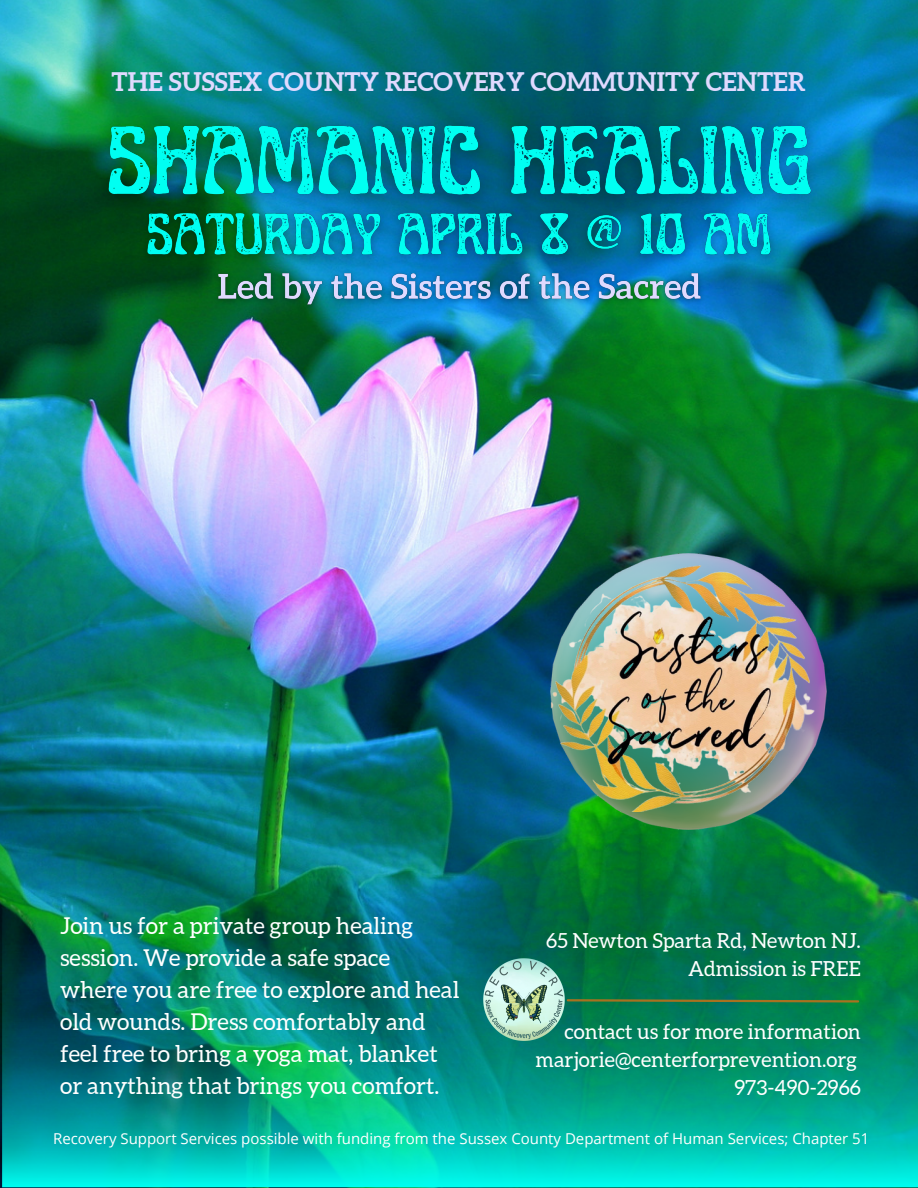
<style>
.page{position:relative;width:918px;height:1188px;background:#fff}
.page>*{position:absolute;margin:0;border:0;box-sizing:border-box;transform-origin:0 0}
.t1{font:700 25.65px "Aleo";color:#e0daff}
.t2{font:23.25px/32px "Aleo";color:#fff}
.t3{font:20.7px/28.2px "Aleo";color:#fff;text-align:right}
.t4{font:15px "Open Sans";color:#fff}
</style>
<div class="page">
<img style="left:0;top:0;width:918px;height:1188px">
<img style="left:542px;top:554px;width:293px;height:130px">
<img style="left:2px;top:684px;width:916px;height:503px">
<img style="left:82px;top:101px;width:754px;height:141px">
<img style="left:132px;top:198px;width:655px;height:85px">
<img style="left:208px;top:259px;width:502px;height:59px">
<p class="t1" style="left:112px;top:67px;width:695px">THE SUSSEX COUNTY RECOVERY COMMUNITY CENTER</p>
<p class="t2" style="left:60px;top:910px;width:401px">Join us for a private group healing session. We provide a safe space where you are free to explore and heal old wounds. Dress comfortably and feel free to bring a yoga mat, blanket or anything that brings you comfort.</p>
<p class="t4" style="left:53px;top:1128px;width:818px">Recovery Support Services possible with funding from the Sussex County Department of Human Services; Chapter 51</p>
<p class="t3" style="left:546px;top:927px;width:316px">65 Newton Sparta Rd, Newton NJ.<br>Admission is FREE</p>
<p class="t3" style="left:536px;top:1017px;width:327px">contact us for more information marjorie@centerforprevention.org<br>973-490-2966</p>
</div>
